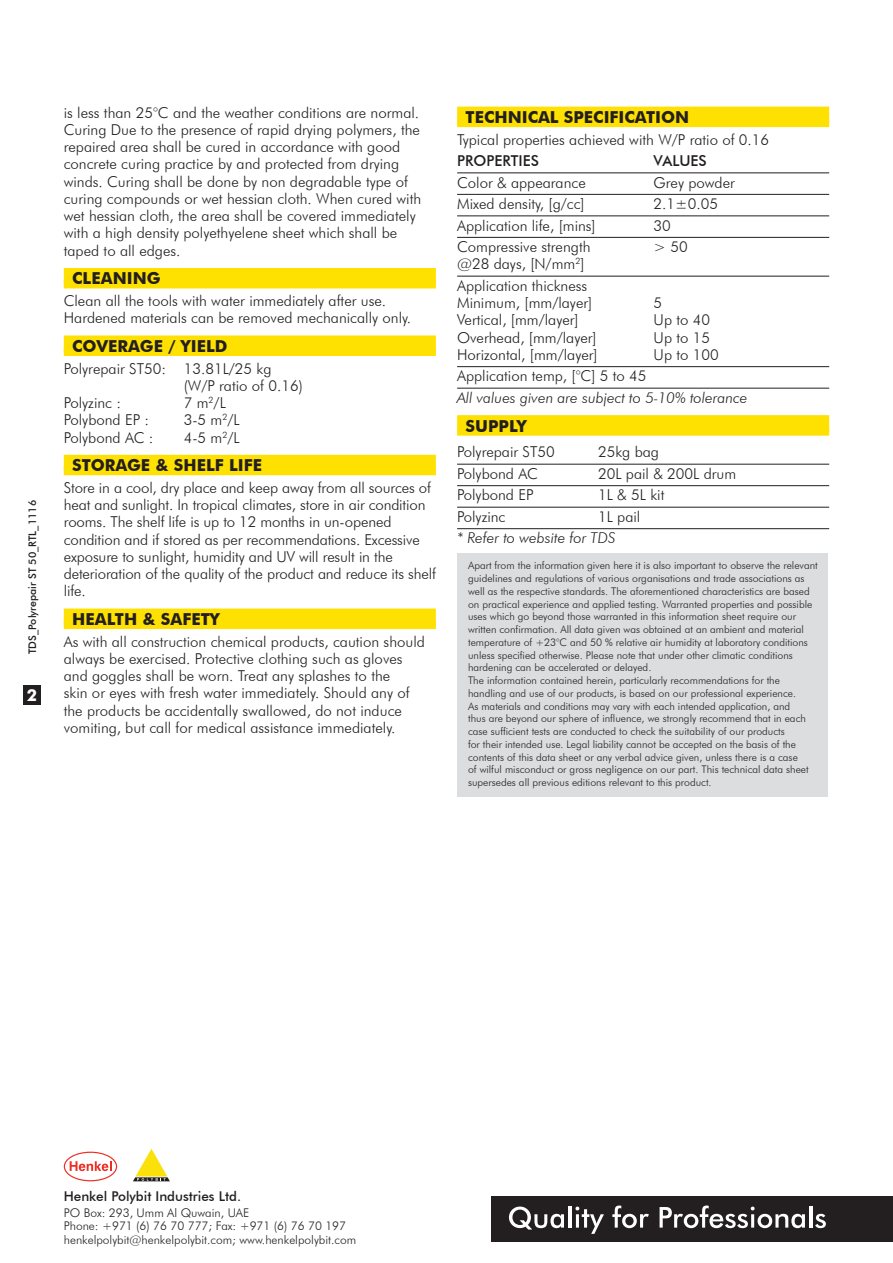
<style>
.page{position:relative;width:893px;height:1263px;background:#fff}
.page>*{position:absolute;margin:0;border:0;box-sizing:border-box;transform-origin:0 0}
.t1{font:700 16.5px "Futura BT";color:#231f20}
.t2{font:700 16.5px "Futura BT";color:#fff}
.t3{font:300 15px/17.2px "Futura BT";color:#231f20}
.t4{font:italic 300 15px "Futura BT";color:#231f20}
.t5{font:500 15px "Futura BT";color:#231f20}
.t6{font:500 13.5px "Futura BT";color:#231f20}
.t7{font:300 12px/13.5px "Futura BT";color:#231f20}
.t8{font:300 10.5px/12.8px "Futura BT";color:#231f20}
.t9{font:500 10.5px "Futura BT";color:#231f20}
</style>
<div class="page">
<div style="left:492px;top:1196px;width:401px;height:45px;background:#231f20"></div>
<svg style="left:509px;top:1206px;width:55px;height:23px"></svg>
<hr style="left:568px;top:1206px;width:3px;height:21px;background:#fff">
<svg style="left:575px;top:1206px;width:29px;height:28px"></svg>
<svg style="left:612px;top:1205px;width:37px;height:23px"></svg>
<svg style="left:660px;top:1205px;width:145px;height:23px"></svg>
<hr style="left:809px;top:1206px;width:3px;height:21px;background:#fff">
<svg style="left:815px;top:1214px;width:11px;height:14px"></svg>
<svg style="left:64px;top:1152px;width:53px;height:29px"></svg>
<svg style="left:133px;top:1149px;width:37px;height:32px"></svg>
<div style="left:23px;top:685px;width:17px;height:20px;background:#231f20"></div>
<div style="left:64px;top:268px;width:372px;height:16px;background:#ffe101"></div>
<div style="left:64px;top:280px;width:372px;height:8px;background:#ffe101"></div>
<div style="left:64px;top:335px;width:372px;height:17px;background:#ffe101"></div>
<div style="left:64px;top:348px;width:372px;height:8px;background:#ffe101"></div>
<div style="left:64px;top:455px;width:372px;height:16px;background:#ffe101"></div>
<div style="left:64px;top:467px;width:372px;height:8px;background:#ffe101"></div>
<div style="left:64px;top:608px;width:372px;height:17px;background:#ffe101"></div>
<div style="left:64px;top:621px;width:372px;height:8px;background:#ffe101"></div>
<div style="left:457px;top:107px;width:372px;height:16px;background:#ffe101"></div>
<div style="left:457px;top:119px;width:372px;height:8px;background:#ffe101"></div>
<hr style="left:457px;top:172px;width:372px;height:1px;background:#231f20">
<hr style="left:457px;top:194px;width:372px;height:1px;background:#231f20">
<hr style="left:457px;top:215px;width:372px;height:1px;background:#231f20">
<hr style="left:457px;top:237px;width:372px;height:1px;background:#231f20">
<hr style="left:457px;top:276px;width:372px;height:1px;background:#231f20">
<hr style="left:457px;top:366px;width:372px;height:1px;background:#231f20">
<hr style="left:457px;top:388px;width:372px;height:1px;background:#231f20">
<div style="left:457px;top:415px;width:372px;height:17px;background:#ffe101"></div>
<div style="left:457px;top:427px;width:372px;height:9px;background:#ffe101"></div>
<hr style="left:457px;top:464px;width:372px;height:1px;background:#231f20">
<hr style="left:457px;top:485px;width:372px;height:1px;background:#231f20">
<hr style="left:457px;top:507px;width:372px;height:1px;background:#231f20">
<hr style="left:457px;top:528px;width:372px;height:1px;background:#231f20">
<div style="left:457px;top:553px;width:371px;height:244px;background:#dcdddf"></div>
<p class="t9" style="left:26px;top:654px;width:155px;rotate:-90deg">TDS_Polyrepair ST 50_RTL_1116</p>
<p class="t2" style="left:27px;top:685px;width:12px">2</p>
<p class="t3" style="left:64px;top:104px;width:359px">is less than 25°C and the weather conditions are normal.<br>Curing Due to the presence of rapid drying polymers, the repaired area shall be cured in accordance with good concrete curing practice by and protected from drying winds. Curing shall be done by non degradable type of curing compounds or wet hessian cloth. When cured with wet hessian cloth, the area shall be covered immediately with a high density polyethyelene sheet which shall be taped to all edges.</p>
<p class="t1" style="left:72px;top:269px;width:88px">CLEANING</p>
<p class="t3" style="left:64px;top:292px;width:349px">Clean all the tools with water immediately after use.<br>Hardened materials can be removed mechanically only.</p>
<p class="t1" style="left:72px;top:336px;width:58px">COVERAG</p>
<p class="t1" style="left:154px;top:336px;width:64px">E / YIELD</p>
<p class="t3" style="left:64px;top:359px;width:209px">Polyrepair ST50: 13.81L/25 kg</p>
<p class="t3" style="left:184px;top:377px;width:121px">(W/P ratio of 0.16)</p>
<p class="t3" style="left:64px;top:394px;width:59px">Polyzinc :</p>
<p class="t3" style="left:184px;top:394px;width:44px">7 m<sup>2</sup>/L</p>
<p class="t3" style="left:64px;top:411px;width:87px">Polybond EP :</p>
<p class="t3" style="left:184px;top:411px;width:57px">3-5 m<sup>2</sup>/L</p>
<p class="t3" style="left:64px;top:428px;width:91px">Polybond AC :</p>
<p class="t3" style="left:184px;top:428px;width:57px">4-5 m<sup>2</sup>/L</p>
<p class="t1" style="left:72px;top:455px;width:32px">STORAG</p>
<p class="t1" style="left:141px;top:455px;width:123px">E &amp; SHELF LIFE</p>
<p class="t3" style="left:64px;top:479px;width:374px">Store in a cool, dry place and keep away from all sources of heat and sunlight. In tropical climates, store in air condition rooms. The shelf life is up to 12 months in un-opened condition and if stored as per recommendations. Excessive exposure to sunlight, humidity and UV will result in the deterioration of the quality of the product and reduce its shelf life.</p>
<p class="t1" style="left:72px;top:609px;width:149px">HEALTH &amp; SAFETY</p>
<p class="t3" style="left:64px;top:632px;width:363px">As with all construction chemical products, caution should always be exercised. Protective clothing such as gloves and goggles shall be worn. Treat any splashes to the<br>skin or eyes with fresh water immediately. Should any of the products be accidentally swallowed, do not induce vomiting, but call for medical assistance immediately.</p>
<p class="t1" style="left:466px;top:107px;width:225px">TECHNICAL SPECIFICATION</p>
<p class="t3" style="left:457px;top:131px;width:314px">Typical properties achieved with W/P ratio of 0.16</p>
<p class="t5" style="left:457px;top:152px;width:83px">PROPERTIES</p>
<p class="t5" style="left:654px;top:152px;width:55px">VALUES</p>
<p class="t3" style="left:457px;top:174px;width:130px">Color &amp; appearance</p>
<p class="t3" style="left:654px;top:174px;width:83px">Grey powder</p>
<p class="t3" style="left:457px;top:195px;width:129px">Mixed density, [g/cc]</p>
<p class="t3" style="left:654px;top:195px;width:66px">2.1±0.05</p>
<p class="t3" style="left:457px;top:216px;width:140px">Application life, [mins]</p>
<p class="t3" style="left:654px;top:216px;width:19px">30</p>
<p class="t3" style="left:457px;top:238px;width:135px">Compressive strength</p>
<p class="t3" style="left:654px;top:238px;width:36px">&gt; 50</p>
<p class="t3" style="left:457px;top:253px;width:132px;line-height:21.6px">@28 days, [N/mm<sup>2</sup>]<br>Application thickness</p>
<p class="t3" style="left:457px;top:294px;width:137px">Minimum, [mm/layer]</p>
<p class="t3" style="left:654px;top:294px;width:10px">5</p>
<p class="t3" style="left:457px;top:311px;width:123px">Vertical, [mm/layer]</p>
<p class="t3" style="left:654px;top:311px;width:58px">Up to 40</p>
<p class="t3" style="left:457px;top:329px;width:141px">Overhead, [mm/layer]</p>
<p class="t3" style="left:654px;top:329px;width:58px">Up to 15</p>
<p class="t3" style="left:457px;top:346px;width:142px">Horizontal, [mm/layer]</p>
<p class="t3" style="left:654px;top:346px;width:67px">Up to 100</p>
<p class="t3" style="left:457px;top:367px;width:191px">Application temp, [°C] 5 to 45</p>
<p class="t4" style="left:457px;top:388px;width:292px">All values given are subject to 5-10% tolerance</p>
<p class="t1" style="left:466px;top:416px;width:53px">SUPPLY</p>
<p class="t3" style="left:457px;top:443px;width:99px">Polyrepair ST50</p>
<p class="t3" style="left:598px;top:443px;width:62px">25kg bag</p>
<p class="t3" style="left:457px;top:465px;width:82px">Polybond AC</p>
<p class="t3" style="left:598px;top:465px;width:140px">20L pail &amp; 200L drum</p>
<p class="t3" style="left:457px;top:486px;width:78px">Polybond EP</p>
<p class="t3" style="left:598px;top:486px;width:68px">1L &amp; 5L kit</p>
<p class="t3" style="left:457px;top:508px;width:50px">Polyzinc</p>
<p class="t3" style="left:598px;top:508px;width:44px">1L pail</p>
<p class="t4" style="left:457px;top:529px;width:160px">* Refer to website for TDS</p>
<p class="t8" style="left:468px;top:559px;width:351px">Apart from the information given here it is also important to observe the relevant guidelines and regulations of various organisations and trade associations as well as the respective standards. The aforementioned characteristics are based on practical experience and applied testing. Warranted properties and possible uses which go beyond those warranted in this information sheet require our written confirmation. All data given was obtained at an ambient and material temperature of +23°C and 50 % relative air humidity at laboratory conditions unless specified otherwise. Please note that under other climatic conditions hardening can be accelerated or delayed.<br>The information contained herein, particularly recommendations for the handling and use of our products, is based on our professional experience.<br>As materials and conditions may vary with each intended application, and<br>thus are beyond our sphere of influence, we strongly recommend that in each case sufficient tests are conducted to check the suitability of our products<br>for their intended use. Legal liability cannot be accepted on the basis of the contents of this data sheet or any verbal advice given, unless there is a case<br>of wilful misconduct or gross negligence on our part. This technical data sheet supersedes all previous editions relevant to this product.</p>
<p class="t6" style="left:64px;top:1188px;width:179px">Henkel Polybit Industries Ltd.</p>
<p class="t7" style="left:64px;top:1206px;width:294px">PO Box: 293, Umm Al Quwain, UAE<br>Phone: +971 (6) 76 70 777; Fax: +971 (6) 76 70 197 henkelpolybit@henkelpolybit.com; www.henkelpolybit.com</p>
</div>
